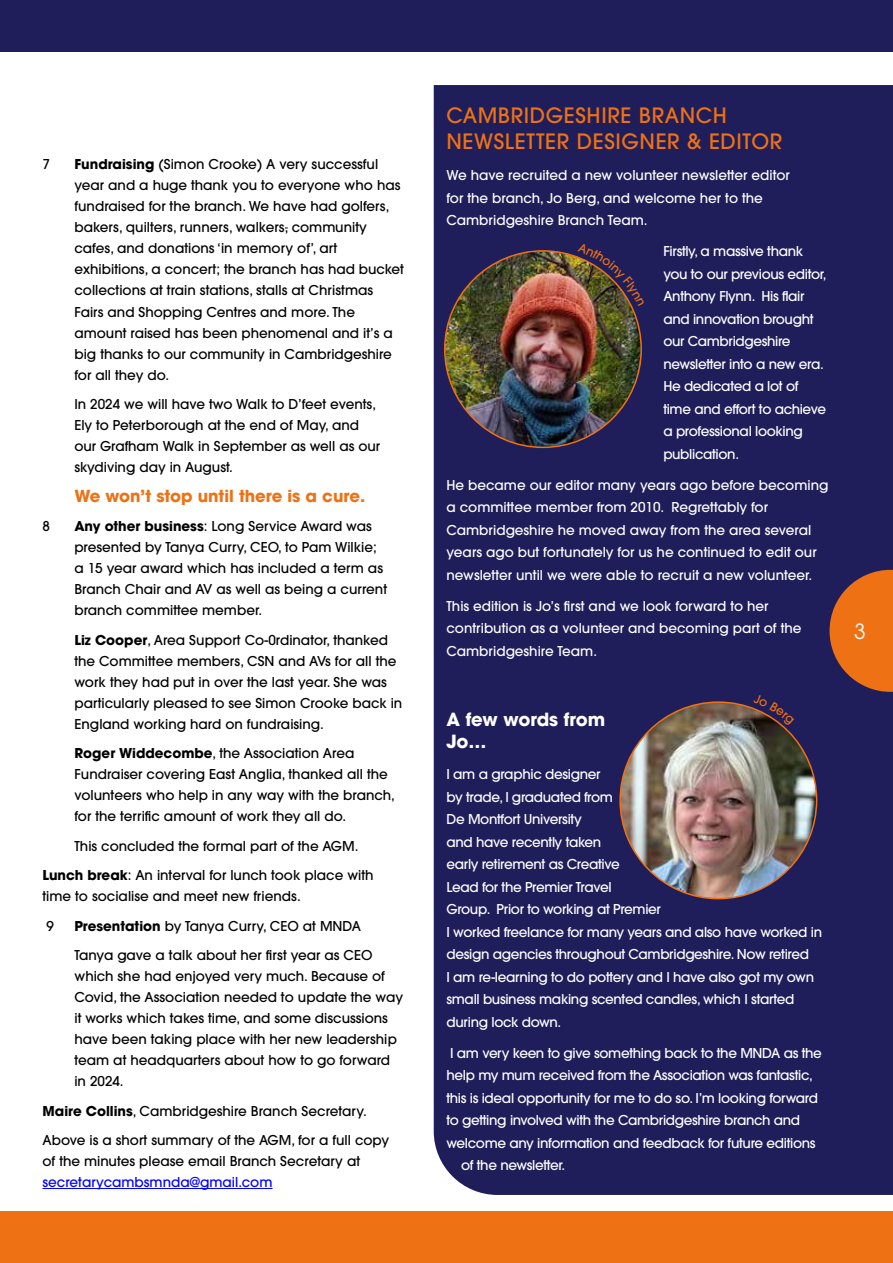
<style>
.page{position:relative;width:893px;height:1263px;background:#fff}
.page>*{position:absolute;margin:0;border:0;box-sizing:border-box;transform-origin:0 0}
.t1{font:500 21px/25.2px "ITC Avant Garde Pro";letter-spacing:.03em;color:#ee7114}
.t2{font:21px "ITC Avant Garde Pro";color:#fff}
.t3{font:700 18px/22.5px "ITC Avant Garde Pro";letter-spacing:-.005em;color:#fff}
.t4{font:700 16.5px "ITC Avant Garde Pro";color:#ee7114}
.t5{font:500 13.5px/21px "ITC Avant Garde Pro";color:#000}
.t6{font:500 13.5px/22.5px "ITC Avant Garde Pro";letter-spacing:-.025em;color:#fff}
.t7{font:500 13.5px/22.5px "ITC Avant Garde Pro";color:#fff}
.t8{font:500 13.5px "ITC Avant Garde Pro";color:#00f}
.s1{font-weight:700}
</style>
<div class="page">
<div style="left:434px;top:85px;width:459px;height:1110px;background:#1f1e5a"></div>
<svg style="left:829px;top:570px;width:64px;height:122px;background:#c15f22"></svg>
<div style="left:0;top:0;width:893px;height:51px;background:#1f1e5a"></div>
<div style="left:0;top:1212px;width:893px;height:51px;background:#ee7114"></div>
<img style="left:620px;top:702px;width:197px;height:197px;border-radius:98px">
<img style="left:445px;top:251px;width:196px;height:196px;border-radius:98px">
<hr style="left:43px;top:1188px;width:230px;height:1px;background:#00f">
<svg style="left:753px;top:693px;width:41px;height:33px"></svg>
<img style="left:578px;top:242px;width:66px;height:64px">
<p class="t5" style="left:43px;top:154px;width:9px">7</p>
<p class="t5" style="left:74px;top:154px;width:331px"><span class="s1">Fundraising</span> (Simon Crooke) A very successful year and a huge thank you to everyone who has fundraised for the branch. We have had golfers, bakers, quilters, runners, walkers, community cafes, and donations ‘in memory of’, art exhibitions, a concert; the branch has had bucket collections at train stations, stalls at Christmas Fairs and Shopping Centres and more. The amount raised has been phenomenal and it’s a big thanks to our community in Cambridgeshire for all they do.</p>
<p class="t5" style="left:74px;top:393px;width:307px">In 2024 we will have two Walk to D’feet events, Ely to Peterborough at the end of May, and our Grafham Walk in September as well as our skydiving day in August.</p>
<p class="t4" style="left:74px;top:484px;width:292px">We won’t stop until there is a cure.</p>
<p class="t5" style="left:43px;top:515px;width:9px">8</p>
<p class="t5" style="left:74px;top:515px;width:314px"><span class="s1">Any other business</span>: Long Service Award was presented by Tanya Curry, CEO, to Pam Wilkie; a 15 year award which has included a term as Branch Chair and AV as well as being a current branch committee member.</p>
<p class="t5" style="left:74px;top:629px;width:329px"><span class="s1">Liz Cooper</span>, Area Support Co-0rdinator, thanked the Committee members, CSN and AVs for all the work they had put in over the last year. She was particularly pleased to see Simon Crooke back in England working hard on fundraising.</p>
<p class="t5" style="left:74px;top:742px;width:322px"><span class="s1">Roger Widdecombe</span>, the Association Area Fundraiser covering East Anglia, thanked all the volunteers who help in any way with the branch, for the terrific amount of work they all do.</p>
<p class="t5" style="left:43px;top:831px;width:332px;line-height:29.5px;text-indent:32px">This concluded the formal part of the AGM.<br><span class="s1">Lunch break</span>: An interval for lunch took place with</p>
<p class="t5" style="left:43px;top:881px;width:260px;line-height:29.5px">time to socialise and meet new friends.<br>9</p>
<p class="t5" style="left:74px;top:911px;width:300px;line-height:29.5px"><span class="s1">Presentation</span> by Tanya Curry, CEO at MNDA<br>Tanya gave a talk about her first year as CEO</p>
<p class="t5" style="left:74px;top:965px;width:330px">which she had enjoyed very much. Because of Covid, the Association needed to update the way it works which takes time, and some discussions have been taking place with her new leadership team at headquarters about how to go forward in 2024.</p>
<p class="t5" style="left:43px;top:1096px;width:348px;line-height:29.5px"><span class="s1">Maire Collins</span>, Cambridgeshire Branch Secretary.<br>Above is a short summary of the AGM, for a full copy</p>
<p class="t5" style="left:43px;top:1151px;width:319px">of the minutes please email Branch Secretary at</p>
<p class="t8" style="left:43px;top:1173px;width:231px">secretarycambsmnda@gmail.com</p>
<h1 class="t1" style="left:446px;top:103px;width:337px">CAMBRIDGESHIRE BRANCH<br>NEWSLETTER DESIGNER &amp; EDITOR</h1>
<p class="t7" style="left:446px;top:164px;width:345px">We have recruited a new volunteer newsletter editor for the branch, Jo Berg, and welcome her to the<br>Cambridgeshire Branch Team.</p>
<p class="t6" style="left:663px;top:240px;width:165px">Firstly, a massive thank you to our previous editor,<br>Anthony Flynn. His flair and innovation brought our Cambridgeshire newsletter into a new era.<br>He dedicated a lot of time and effort to achieve a professional looking publication.</p>
<p class="t7" style="left:446px;top:473px;width:384px">He became our editor many years ago before becoming a committee member from 2010. Regrettably for Cambridgeshire he moved away from the area several years ago but fortunately for us he continued to edit our newsletter until we were able to recruit a new volunteer.</p>
<p class="t7" style="left:446px;top:594px;width:356px">This edition is Jo’s first and we look forward to her contribution as a volunteer and becoming part of the<br>Cambridgeshire Team.</p>
<h2 class="t3" style="left:446px;top:707px;width:160px">A few words from<br>Jo…</h2>
<p class="t6" style="left:446px;top:763px;width:377px">I am a graphic designer<br>by trade, I graduated from<br>De Montfort University<br>and have recently taken<br>early retirement as Creative<br>Lead for the Premier Travel<br>Group. Prior to working at Premier<br>I worked freelance for many years and also have worked in design agencies throughout Cambridgeshire. Now retired<br>I am re-learning to do pottery and I have also got my own small business making scented candles, which I started during lock down.</p>
<p class="t6" style="left:450px;top:1041px;width:373px">I am very keen to give something back to the MNDA as the</p>
<p class="t6" style="left:446px;top:1064px;width:368px">help my mum received from the Association was fantastic,</p>
<p class="t6" style="left:446px;top:1086px;width:373px">this is ideal opportunity for me to do so. I’m looking forward</p>
<p class="t6" style="left:446px;top:1109px;width:355px">to getting involved with the Cambridgeshire branch and</p>
<p class="t6" style="left:446px;top:1131px;width:371px">welcome any information and feedback for future editions</p>
<p class="t6" style="left:461px;top:1154px;width:106px">of the newsletter.</p>
<h1 class="t2" style="left:854px;top:618px;width:13px">3</h1>
</div>
